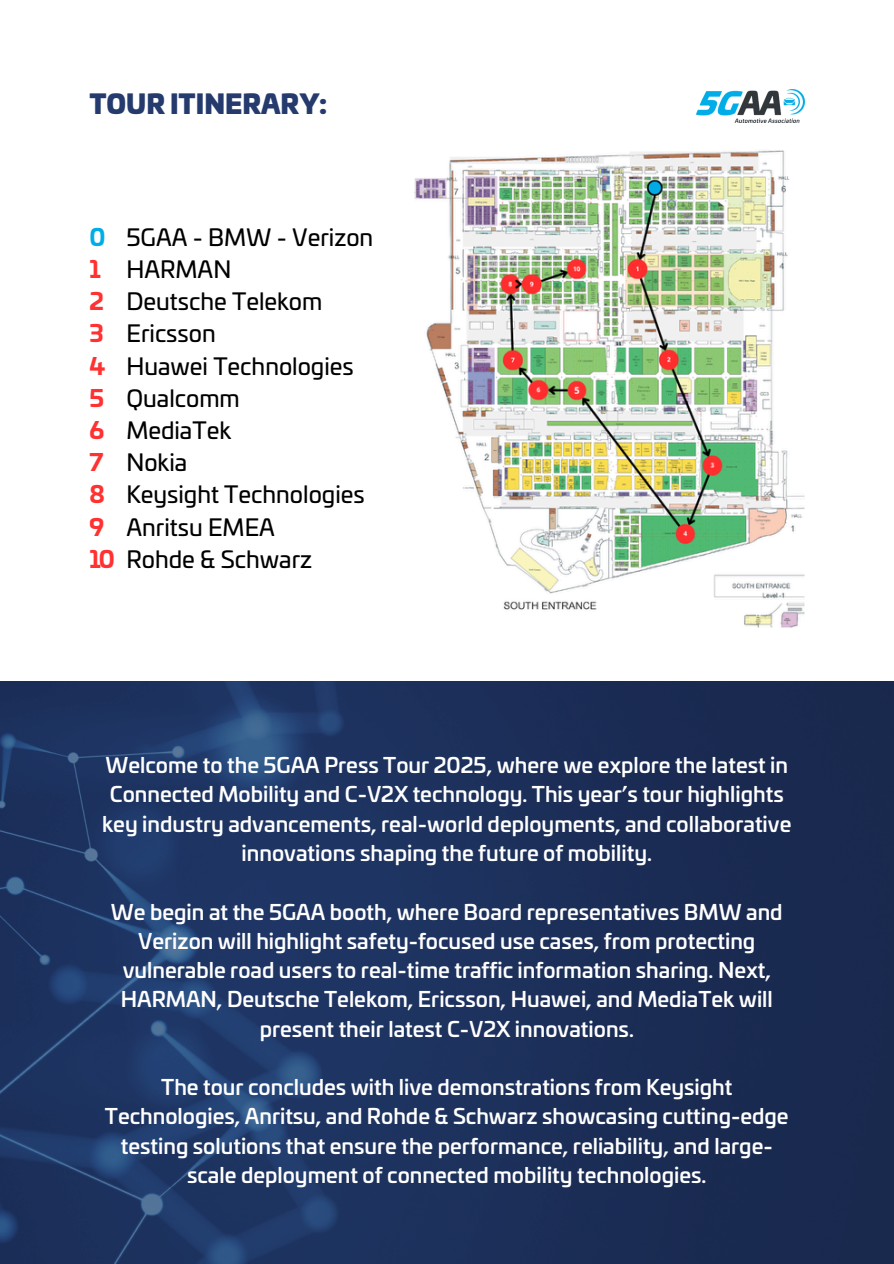
<style>
.page{position:relative;width:894px;height:1264px;background:#fff}
.page>*{position:absolute;margin:0;border:0;box-sizing:border-box;transform-origin:0 0}
.t1{font:29.25px "Univia Pro";color:#fff}
.t2{font:900 26.1px "Univia Pro";color:#253a6d}
.t3{font:23.25px/32.2px "Univia Pro";color:#000}
.t4{font:700 23.25px/32.2px "Univia Pro";color:#ff3131}
.t5{font:500 21px/29.2px "Univia Pro";color:#fff;text-align:center}
.t6{font:19.05px "Univia Pro";color:#fff}
.s1{color:#00ade6}
</style>
<div class="page">
<img style="left:696px;top:89px;width:107px;height:34px">
<img style="left:0;top:681px;width:893px;height:582px">
<img style="left:414px;top:150px;width:390px;height:477px">
<h4 class="t2" style="left:89px;top:93px;width:239px">TOUR ITINERARY:</h4>
<p class="t4" style="left:89px;top:223px;width:18px"><span class="s1">0<br></span>1<br>2<br>3<br>4<br>5<br>6<br>7<br>8<br>9</p>
<p class="t4" style="left:89px;top:544px;width:27px">10</p>
<p class="t3" style="left:126px;top:223px;width:248px">5GAA - BMW - Verizon<br>HARMAN<br>Deutsche Telekom<br>Ericsson<br>Huawei Technologies<br>Qualcomm<br>MediaTek<br>Nokia<br>Keysight Technologies<br>Anritsu EMEA</p>
<p class="t3" style="left:126px;top:544px;width:187px">Rohde &amp; Schwarz</p>
<h4 class="t5" style="left:102px;top:752px;width:690px">Welcome to the 5GAA Press Tour 2025, where we explore the latest in Connected Mobility and C-V2X technology. This year’s tour highlights key industry advancements, real-world deployments, and collaborative innovations shaping the future of mobility.</h4>
<p class="t5" style="left:111px;top:898px;width:673px">We begin at the 5GAA booth, where Board representatives BMW and Verizon will highlight safety-focused use cases, from protecting vulnerable road users to real-time traffic information sharing. Next, HARMAN, Deutsche Telekom, Ericsson, Huawei, and MediaTek will present their latest C-V2X innovations.</p>
<p class="t5" style="left:105px;top:1074px;width:685px">The tour concludes with live demonstrations from Keysight Technologies, Anritsu, and Rohde &amp; Schwarz showcasing cutting-edge testing solutions that ensure the performance, reliability, and large&shy;scale deployment of connected mobility technologies.</p>
<h3 class="t1" style="left:101px;top:982px;width:46px">115</h3>
<p class="t1" style="left:215px;top:982px;width:32px">19</p>
<h4 class="t1" style="left:330px;top:982px;width:18px">7</h4>
<p class="t1" style="left:437px;top:982px;width:15px">1</p>
<h1 class="t6" style="left:180px;top:1069px;width:102px">Work Items</h1>
<p class="t6" style="left:307px;top:1069px;width:63px">Groups</p>
</div>
